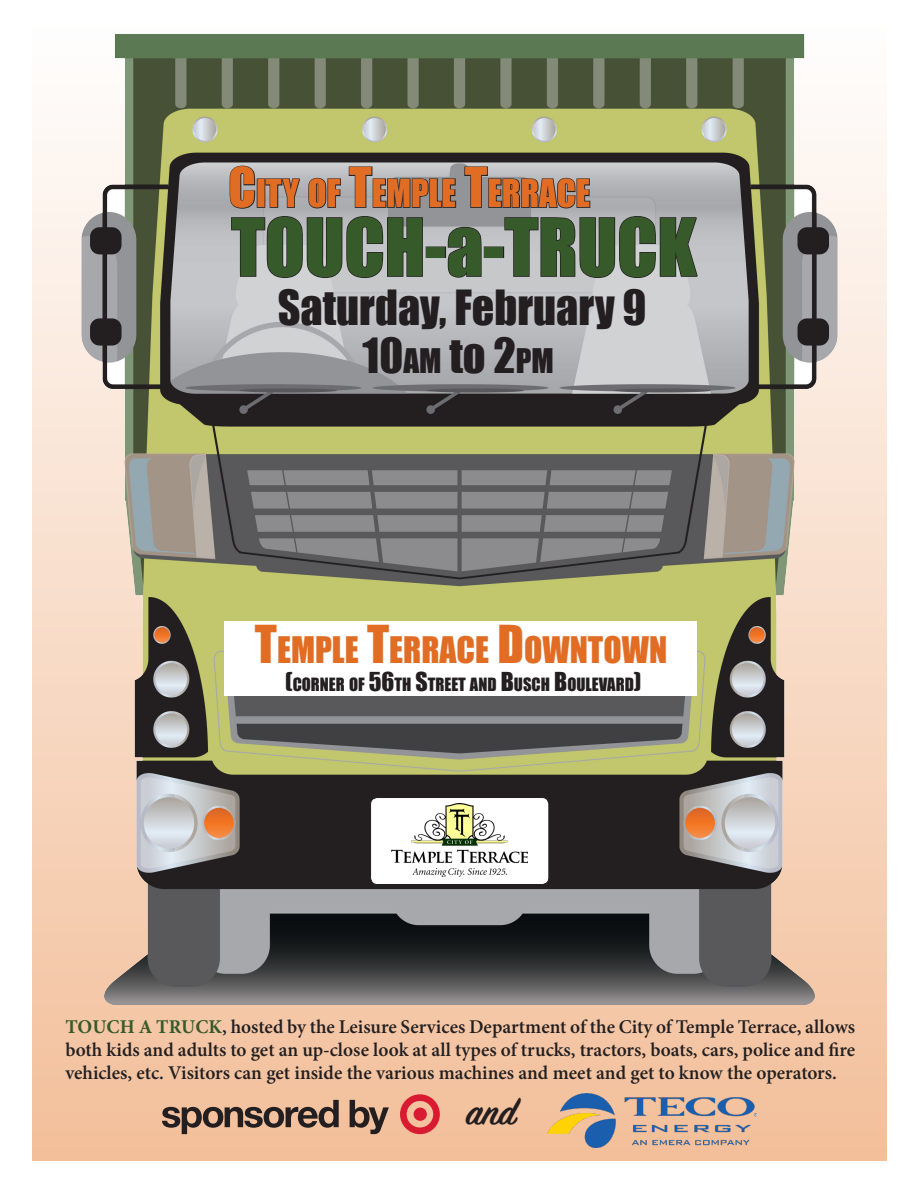
<style>
.page{position:relative;width:918px;height:1188px;background:#fff}
.page>*{position:absolute;margin:0;border:0;box-sizing:border-box;transform-origin:0 0}
.t1{font:73.5px "Impact";color:#375a2b}
.t2{font:44.55px "Impact";color:#231f20}
.t3{font:600 42px "Sign Painter House Script";color:#231f20}
.t4{font:35.25px "Impact";color:#e16d25}
.t5{font:33.6px "Impact";color:#e16d25}
.t6{font:600 19.5px/23.4px "Minion Pro";color:#231f20;text-align:justify}
.t7{font:16.8px "Impact";color:#231f20}
.s1{font-size:50.4px}
.s2{font-size:31.2px}
.s3{font-size:48px}
.s4{font-size:24px}
.s5{font-weight:700;color:#375a2b}
</style>
<div class="page">
<div style="left:32px;top:27px;width:855px;height:1134px;background:#f3c4a2"></div>
<img style="left:32px;top:27px;width:855px;height:977px">
<div style="left:371px;top:798px;width:178px;height:87px;background:#fff;border-radius:7px"></div>
<div style="left:370px;top:797px;width:179px;height:88px;border:1px solid #231f20;border-radius:7px"></div>
<img style="left:392px;top:804px;width:136px;height:73px">
<div style="left:224px;top:622px;width:473px;height:74px;background:#fff"></div>
<svg style="left:162px;top:1100px;width:177px;height:34px"></svg>
<svg style="left:350px;top:1100px;width:39px;height:34px"></svg>
<svg style="left:400px;top:1094px;width:40px;height:40px"></svg>
<div style="left:414px;top:1108px;width:13px;height:13px;background:#d91b32;border-radius:50%"></div>
<img style="left:548px;top:1093px;width:208px;height:54px">
<svg style="left:229px;top:165px;width:27px;height:44px"></svg>
<div style="left:257px;top:178px;width:8px;height:30px;border:2px solid #231f20"></div>
<svg style="left:265px;top:177px;width:36px;height:32px"></svg>
<svg style="left:308px;top:177px;width:34px;height:32px"></svg>
<svg style="left:348px;top:165px;width:109px;height:44px;background:#8c8c8f"></svg>
<svg style="left:464px;top:166px;width:127px;height:43px;background:#8b8b8e"></svg>
<svg style="left:230px;top:215px;width:194px;height:64px;background:#ababae"></svg>
<div style="left:426px;top:247px;width:20px;height:11px;border:2px solid #231f20"></div>
<svg style="left:447px;top:226px;width:35px;height:52px;background:#a4a4a7"></svg>
<div style="left:484px;top:247px;width:20px;height:11px;border:2px solid #231f20"></div>
<svg style="left:504px;top:215px;width:195px;height:64px;background:#aaaaad"></svg>
<p class="t4" style="left:229px;top:166px;width:363px"><span class="s1">C</span>ITY OF <span class="s1">T</span>EMPLE <span class="s1">T</span>ERRACE</p>
<p class="t1" style="left:231px;top:190px;width:467px">TOUCH-a-TRUCK</p>
<p class="t2" style="left:278px;top:273px;width:370px">Saturday, February 9</p>
<p class="t2" style="left:363px;top:321px;width:193px">10<span class="s2">AM</span> to 2<span class="s2">PM</span></p>
<p class="t5" style="left:255px;top:624px;width:414px"><span class="s3">T</span>EMPLE <span class="s3">T</span>ERRACE <span class="s3">D</span>OWNTOWN</p>
<p class="t7" style="left:285px;top:671px;width:358px"><span class="s4">(</span>CORNER OF <span class="s4">56</span>TH <span class="s4">S</span>TREET AND <span class="s4">B</span>USCH <span class="s4">B</span>OULEVARD<span class="s4">)</span></p>
<p class="t6" style="left:65px;top:1015px;width:791px"><span class="s5">TOUCH A TRUCK</span>, hosted by the Leisure Services Department of the City of Temple Terrace, allows both kids and adults to get an up-close look at all types of trucks, tractors, boats, cars, police and fire vehicles, etc. Visitors can get inside the various machines and meet and get to know the operators.</p>
<p class="t3" style="left:466px;top:1086px;width:52px">and</p>
</div>
